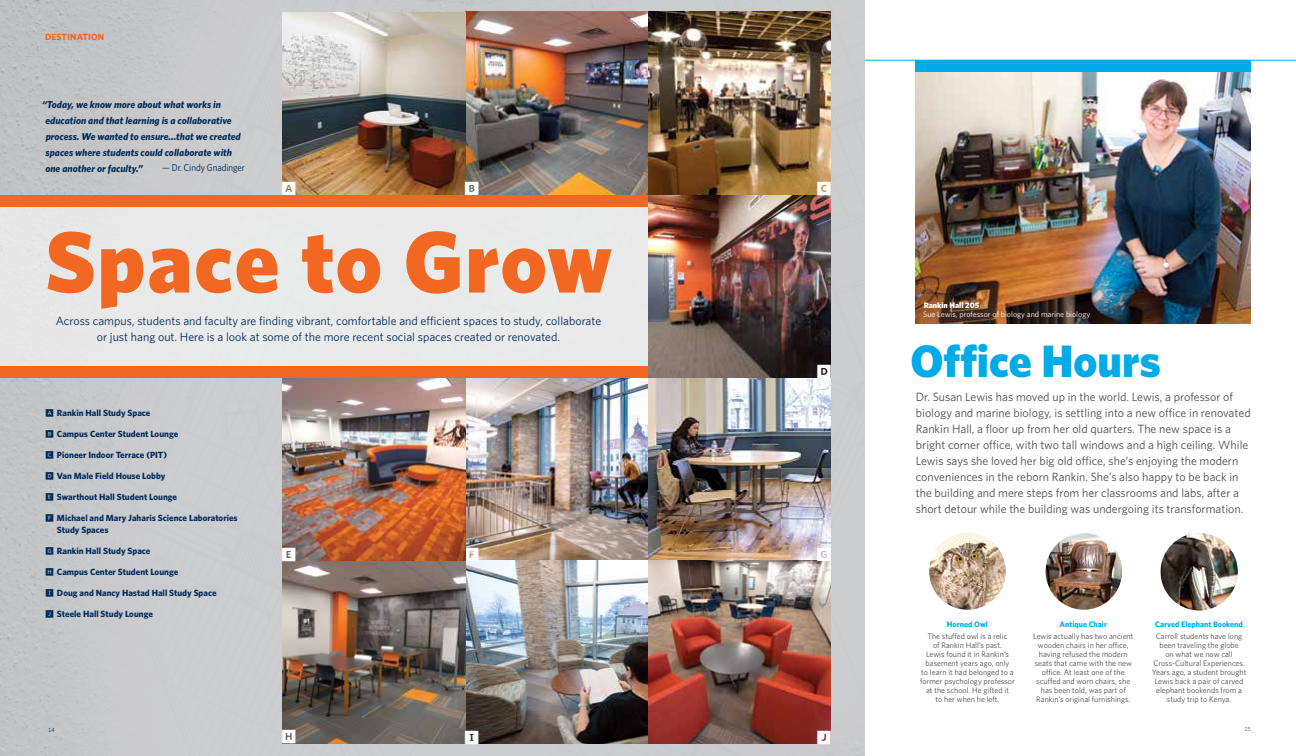
<style>
.page{position:relative;width:1296px;height:756px;background:#fff}
.page>*{position:absolute;margin:0;border:0;box-sizing:border-box;transform-origin:0 0}
.t1{font:900 87.5px "Whitney";letter-spacing:.02em;color:#f26722}
.t2{font:900 45.5px "Whitney";color:#00abe6}
.t3{font:16px "Whitney Index Black Sq Bd";color:#fff}
.t4{font:12px/16px "Whitney";color:#4d4d4f}
.t5{font:12px/16px "Whitney";color:#002b5c;text-align:center}
.t6{font:italic 700 10px/16px "Whitney";color:#002b5c}
.t7{font:10px "Whitney Narrow";color:#002b5c}
.t8{font:700 9px/12px "Whitney";color:#002b5c}
.t9{font:700 9px "Whitney";letter-spacing:.02em;color:#f26722}
.t10{font:8px/9px "Whitney";color:#4d4d4f;text-align:center}
.t11{font:8px "Whitney";color:#fff}
.t12{font:700 8px "Whitney";color:#00abe6}
.t13{font:900 8px "Whitney";color:#fff}
.t14{font:700 8px "Whitney";color:#00aeef}
.t15{font:6px "Whitney";color:#002b5c}
.t16{font:6px "Whitney";color:#4d4d4f}
.s1{font-family:"Whitney Index Black Sq Md";font-weight:400}
</style>
<div class="page">
<img style="left:0;top:0;width:865px;height:756px">
<div style="left:0;top:195px;width:648px;height:183px;background:#eaeaeb"></div>
<div style="left:916px;top:60px;width:335px;height:12px;background:#00abe6"></div>
<img style="left:916px;top:72px;width:335px;height:252px">
<img style="left:1046px;top:533px;width:76px;height:77px;border-radius:38px">
<img style="left:929px;top:533px;width:77px;height:77px;border-radius:38px">
<img style="left:1161px;top:533px;width:77px;height:77px;border-radius:39px">
<img style="left:465px;top:378px;width:183px;height:183px">
<img style="left:465px;top:561px;width:183px;height:183px">
<img style="left:465px;top:12px;width:183px;height:183px">
<img style="left:282px;top:561px;width:183px;height:183px">
<img style="left:648px;top:195px;width:183px;height:183px">
<img style="left:648px;top:378px;width:183px;height:183px">
<img style="left:648px;top:561px;width:183px;height:183px">
<hr style="left:865px;top:60px;width:431px;height:1px;background:#00abe6">
<img style="left:648px;top:12px;width:183px;height:183px">
<img style="left:282px;top:378px;width:183px;height:183px">
<img style="left:282px;top:12px;width:183px;height:183px">
<div style="left:0;top:366px;width:648px;height:12px;background:#f26722"></div>
<div style="left:0;top:195px;width:648px;height:12px;background:#f26722"></div>
<div style="left:821px;top:551px;width:6px;height:7px;background:#cabcc5"></div>
<p class="t9" style="left:45px;top:30px;width:61px">DESTINATION</p>
<p class="t6" style="left:45px;top:96px;width:197px;text-indent:-3px">“Today, we know more about what works in education and that learning is a collaborative process. We wanted to ensure…that we created spaces where students could collaborate with one another or faculty.”</p>
<p class="t7" style="left:162px;top:161px;width:84px">— Dr. Cindy Gnadinger</p>
<h3 class="t3" style="left:281px;top:181px;width:17px">a</h3>
<h3 class="t3" style="left:464px;top:181px;width:17px">b</h3>
<h3 class="t3" style="left:816px;top:181px;width:17px">c</h3>
<h1 class="t1" style="left:45px;top:203px;width:568px">Space to Grow</h1>
<h3 class="t5" style="left:56px;top:312px;width:547px">Across campus, students and faculty are finding vibrant, comfortable and efficient spaces to study, collaborate or just hang out. Here is a look at some of the more recent social spaces created or renovated.</h3>
<h3 class="t3" style="left:816px;top:364px;width:17px">D</h3>
<p class="t8" style="left:45px;top:406px;width:107px"><span class="s1">A</span> Rankin Hall Study Space</p>
<p class="t8" style="left:45px;top:427px;width:135px"><span class="s1">B</span> Campus Center Student Lounge</p>
<p class="t8" style="left:45px;top:448px;width:124px"><span class="s1">C</span> Pioneer Indoor Terrace (PIT)</p>
<p class="t8" style="left:45px;top:469px;width:122px"><span class="s1">D</span> Van Male Field House Lobby</p>
<p class="t8" style="left:45px;top:490px;width:134px"><span class="s1">E</span> Swarthout Hall Student Lounge</p>
<p class="t8" style="left:57px;top:511px;width:182px;text-indent:-12px"><span class="s1">F</span> Michael and Mary Jaharis Science Laboratories<br>Study Spaces</p>
<p class="t8" style="left:45px;top:544px;width:107px"><span class="s1">G</span> Rankin Hall Study Space</p>
<p class="t8" style="left:45px;top:565px;width:135px"><span class="s1">H</span> Campus Center Student Lounge</p>
<p class="t8" style="left:45px;top:586px;width:173px"><span class="s1">I</span> Doug and Nancy Hastad Hall Study Space</p>
<p class="t8" style="left:45px;top:607px;width:109px"><span class="s1">J</span> Steele Hall Study Lounge</p>
<h3 class="t3" style="left:281px;top:547px;width:17px">E</h3>
<h3 class="t3" style="left:816px;top:547px;width:17px">G</h3>
<h3 class="t3" style="left:464px;top:547px;width:17px">F</h3>
<p class="t13" style="left:924px;top:300px;width:57px">Rankin Hall 205</p>
<p class="t11" style="left:923px;top:309px;width:168px">Sue Lewis, professor of biology and marine biology</p>
<h2 class="t2" style="left:911px;top:330px;width:252px">Office Hours</h2>
<p class="t4" style="left:916px;top:388px;width:337px">Dr. Susan Lewis has moved up in the world. Lewis, a professor of biology and marine biology, is settling into a new office in renovated Rankin Hall, a floor up from her old quarters. The new space is a bright corner office, with two tall windows and a high ceiling. While Lewis says she loved her big old office, she’s enjoying the modern conveniences in the reborn Rankin. She’s also happy to be back in the building and mere steps from her classrooms and labs, after a short detour while the building was undergoing its transformation.</p>
<p class="t12" style="left:947px;top:619px;width:43px">Horned Owl</p>
<p class="t10" style="left:920px;top:632px;width:96px">The stuffed owl is a relic<br>of Rankin Hall’s past.<br>Lewis found it in Rankin’s basement years ago, only<br>to learn it had belonged to a former psychology professor at the school. He gifted it<br>to her when he left.</p>
<p class="t14" style="left:1060px;top:619px;width:49px">Antique Chair</p>
<p class="t10" style="left:1033px;top:632px;width:102px">Lewis actually has two ancient wooden chairs in her office, having refused the modern seats that came with the new office. At least one of the scuffed and worn chairs, she has been told, was part of<br>Rankin’s original furnishings.</p>
<p class="t12" style="left:1155px;top:619px;width:89px">Carved Elephant Bookend</p>
<p class="t10" style="left:1152px;top:632px;width:96px">Carroll students have long been traveling the globe<br>on what we now call<br>Cross-Cultural Experiences.<br>Years ago, a student brought<br>Lewis back a pair of carved elephant bookends from a study trip to Kenya.</p>
<p class="t15" style="left:48px;top:726px;width:8px">14</p>
<p class="t16" style="left:1244px;top:725px;width:8px">15</p>
<h3 class="t3" style="left:281px;top:730px;width:17px">H</h3>
<h3 class="t3" style="left:464px;top:730px;width:17px">I</h3>
<h3 class="t3" style="left:816px;top:730px;width:17px">J</h3>
</div>
